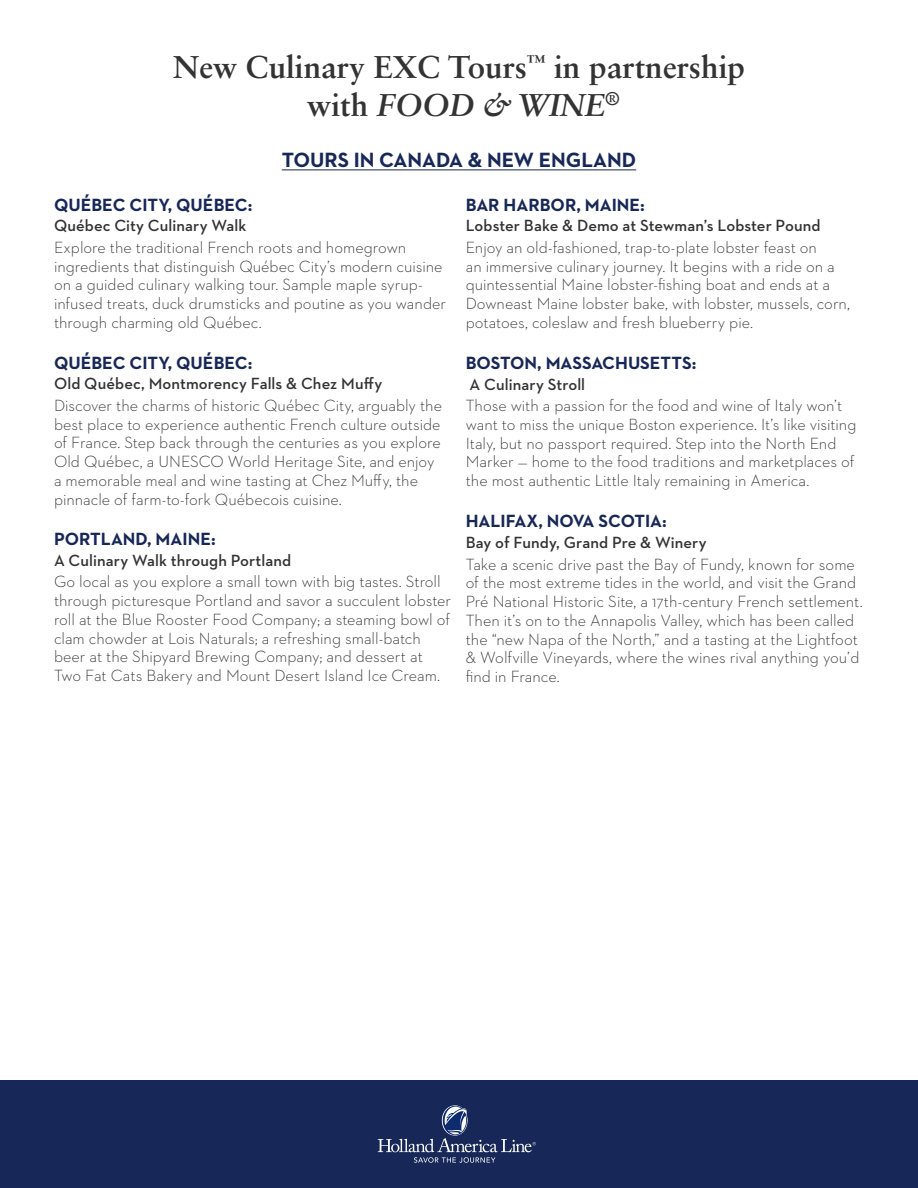
<style>
.page{position:relative;width:918px;height:1188px;background:#fff}
.page>*{position:absolute;margin:0;border:0;box-sizing:border-box;transform-origin:0 0}
.Heading{font:700 31.5px/37.8px "Sabon LT Std";color:#323332;text-align:center}
.t1{font:700 21px "Neutraface 2 Text";color:#172757}
.t2{font:700 18px "Neutraface 2 Text";color:#172757}
.Paragraph{font:300 16.5px/18.8px "Neutraface 2 Text";letter-spacing:-.005em;color:#323332}
.t3{font:600 16.5px "Neutraface 2 Text";letter-spacing:.005em;color:#323332}
.s1{font-style:italic}
</style>
<div class="page">
<hr style="left:282px;top:170px;width:354px;height:1px;background:#172757">
<div style="left:0;top:1080px;width:918px;height:108px;background:#172757"></div>
<svg style="left:378px;top:1105px;width:158px;height:58px"></svg>
<h1 class="Heading" style="left:173px;top:48px;width:573px">New Culinary EXC Tours<sup>™</sup> in partnership with <span class="s1">FOOD &amp; WINE</span><sup>®</sup></h1>
<h2 class="t1" style="left:282px;top:146px;width:356px">TOURS IN CANADA &amp; NEW ENGLAND</h2>
<h3 class="t2" style="left:54px;top:193px;width:200px">QUÉBEC CITY, QUÉBEC:</h3>
<h4 class="t3" style="left:54px;top:215px;width:194px">Québec City Culinary Walk</h4>
<p class="Paragraph" style="left:54px;top:238px;width:354px">Explore the traditional French roots and homegrown</p>
<p class="Paragraph" style="left:54px;top:256px;width:390px">ingredients that distinguish Québec City’s modern cuisine</p>
<p class="Paragraph" style="left:54px;top:275px;width:394px">on a guided culinary walking tour. Sample maple syrup&shy;infused treats, duck drumsticks and poutine as you wander through charming old Québec.</p>
<h3 class="t2" style="left:54px;top:351px;width:200px">QUÉBEC CITY, QUÉBEC:</h3>
<h4 class="t3" style="left:54px;top:373px;width:330px">Old Québec, Montmorency Falls &amp; Chez Muffy</h4>
<p class="Paragraph" style="left:54px;top:396px;width:390px">Discover the charms of historic Québec City, arguably the best place to experience authentic French culture outside of France. Step back through the centuries as you explore Old Québec, a UNESCO World Heritage Site, and enjoy a memorable meal and wine tasting at Chez Muffy, the pinnacle of farm-to-fork Québecois cuisine.</p>
<h3 class="t2" style="left:54px;top:528px;width:163px">PORTLAND, MAINE:</h3>
<h4 class="t3" style="left:54px;top:550px;width:239px">A Culinary Walk through Portland</h4>
<p class="Paragraph" style="left:54px;top:572px;width:399px">Go local as you explore a small town with big tastes. Stroll through picturesque Portland and savor a succulent lobster roll at the Blue Rooster Food Company; a steaming bowl of clam chowder at Lois Naturals; a refreshing small-batch</p>
<p class="Paragraph" style="left:54px;top:647px;width:388px">beer at the Shipyard Brewing Company; and dessert at<br>Two Fat Cats Bakery and Mount Desert Island Ice Cream.</p>
<h3 class="t2" style="left:466px;top:193px;width:181px">BAR HARBOR, MAINE:</h3>
<h4 class="t3" style="left:466px;top:215px;width:356px">Lobster Bake &amp; Demo at Stewman’s Lobster Pound</h4>
<p class="Paragraph" style="left:466px;top:238px;width:353px">Enjoy an old-fashioned, trap-to-plate lobster feast on</p>
<p class="Paragraph" style="left:466px;top:256px;width:371px">an immersive culinary journey. It begins with a ride on a</p>
<p class="Paragraph" style="left:466px;top:275px;width:366px">quintessential Maine lobster-fishing boat and ends at a</p>
<p class="Paragraph" style="left:466px;top:294px;width:386px">Downeast Maine lobster bake, with lobster, mussels, corn,</p>
<p class="Paragraph" style="left:466px;top:313px;width:289px">potatoes, coleslaw and fresh blueberry pie.</p>
<h3 class="t2" style="left:466px;top:351px;width:232px">BOSTON, MASSACHUSETTS:</h3>
<h4 class="t3" style="left:470px;top:374px;width:117px">A Culinary Stroll</h4>
<p class="Paragraph" style="left:466px;top:396px;width:392px">Those with a passion for the food and wine of Italy won’t want to miss the unique Boston experience. It’s like visiting Italy, but no passport required. Step into the North End Marker — home to the food traditions and marketplaces of the most authentic Little Italy remaining in America.</p>
<h3 class="t2" style="left:466px;top:510px;width:203px">HALIFAX, NOVA SCOTIA:</h3>
<h4 class="t3" style="left:466px;top:532px;width:243px">Bay of Fundy, Grand Pre &amp; Winery</h4>
<p class="Paragraph" style="left:466px;top:554px;width:391px">Take a scenic drive past the Bay of Fundy, known for some</p>
<p class="Paragraph" style="left:466px;top:573px;width:392px">of the most extreme tides in the world, and visit the Grand</p>
<p class="Paragraph" style="left:466px;top:592px;width:398px">Pré National Historic Site, a 17th-century French settlement.</p>
<p class="Paragraph" style="left:466px;top:611px;width:390px">Then it’s on to the Annapolis Valley, which has been called</p>
<p class="Paragraph" style="left:466px;top:629px;width:394px">the “new Napa of the North,” and a tasting at the Lightfoot</p>
<p class="Paragraph" style="left:466px;top:648px;width:395px">&amp; Wolfville Vineyards, where the wines rival anything you’d</p>
<p class="Paragraph" style="left:466px;top:667px;width:96px">find in France.</p>
</div>
